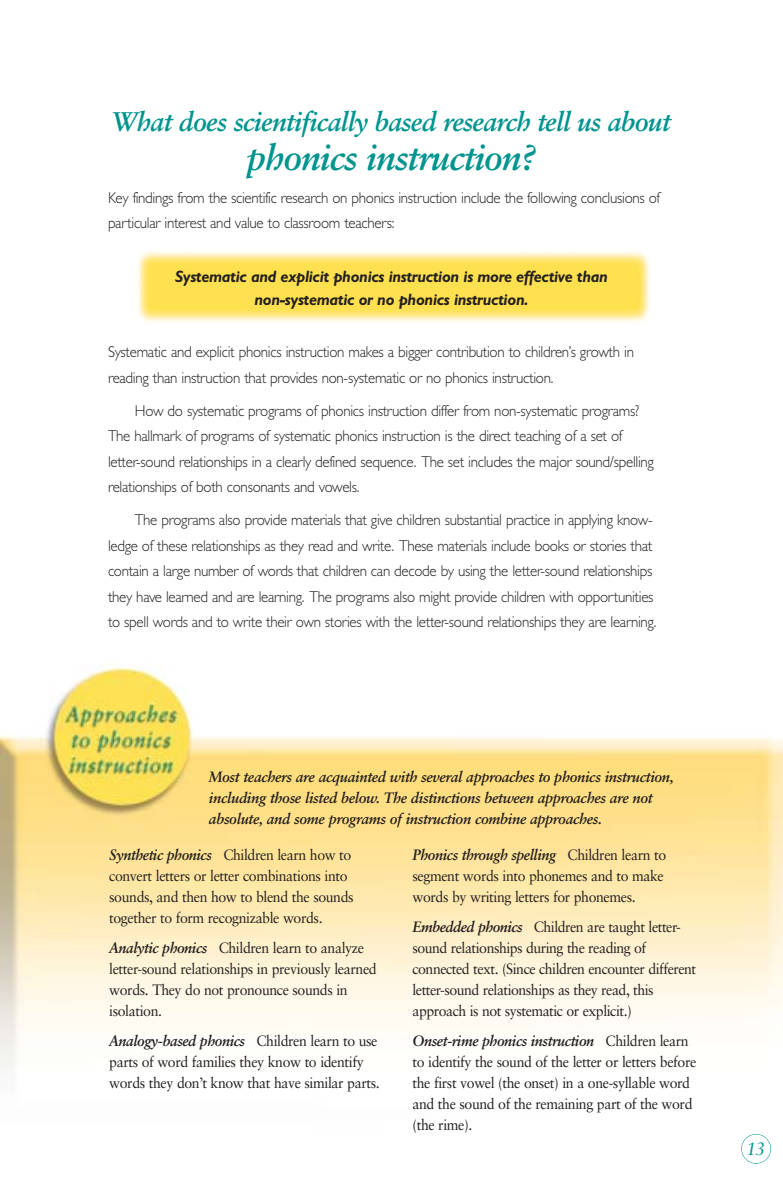
<style>
.page{position:relative;width:783px;height:1188px;background:#fff}
.page>*{position:absolute;margin:0;border:0;box-sizing:border-box;transform-origin:0 0}
.t1{font:italic 700 36px "Sabon";letter-spacing:-.03em;color:#00948f;scale:.96 1}
.t2{font:italic 700 27px "Sabon";letter-spacing:-.03em;color:#00948f;scale:.96 1}
.t3{font:italic 18px "Sabon";color:#00948f}
.t4{font:italic 700 16.5px/22.5px "Gill Sans";letter-spacing:-.02em;color:#231f1f;text-align:center;scale:.96 1}
.t5{font:300 15.75px/25.5px "Gill Sans";letter-spacing:-.02em;color:#231f1f;scale:.95 1}
.t6{font:15px/21px "Sabon";letter-spacing:-.03em;color:#231f1f;scale:.94 1}
.t7{font:italic 700 15px/21px "Sabon";letter-spacing:-.02em;color:#231f1f;scale:.96 1}
.t8{font:italic 700 15px "Sabon";letter-spacing:-.02em;color:#231f1f;scale:.94 1}
</style>
<div class="page">
<img style="left:137px;top:251px;width:513px;height:71px">
<img style="left:0;top:663px;width:783px;height:499px">
<div style="left:741px;top:1134px;width:30px;height:30px;background:#fff;border-radius:50%"></div>
<div style="left:741px;top:1134px;width:30px;height:30px;border:1px solid #00948f;border-radius:50%"></div>
<h3 class="t2" style="left:112px;top:110px;width:583px">What does scientifically based research tell us about</h3>
<h3 class="t1" style="left:247px;top:142px;width:303px">phonics instruction?</h3>
<p class="t5" style="left:108px;top:187px;width:583px">Key findings from the scientific research on phonics instruction include the following conclusions of particular interest and value to classroom teachers:</p>
<h4 class="t4" style="left:175px;top:267px;width:452px">Systematic and explicit phonics instruction is more effective than non-systematic or no phonics instruction.</h4>
<p class="t5" style="left:108px;top:341px;width:555px">Systematic and explicit phonics instruction makes a bigger contribution to children’s growth in reading than instruction that provides non-systematic or no phonics instruction.</p>
<p class="t5" style="left:108px;top:400px;width:576px;text-indent:27px">How do systematic programs of phonics instruction differ from non-systematic programs?<br>The hallmark of programs of systematic phonics instruction is the direct teaching of a set of letter-sound relationships in a clearly defined sequence. The set includes the major sound/spelling relationships of both consonants and vowels.</p>
<p class="t5" style="left:108px;top:509px;width:579px;text-indent:27px">The programs also provide materials that give children substantial practice in applying know&shy;ledge of these relationships as they read and write. These materials include books or stories that contain a large number of words that children can decode by using the letter-sound relationships they have learned and are learning. The programs also might provide children with opportunities to spell words and to write their own stories with the letter-sound relationships they are learning.</p>
<p class="t7" style="left:209px;top:768px;width:486px">Most teachers are acquainted with several approaches to phonics instruction, including those listed below. The distinctions between approaches are not absolute, and some programs of instruction combine approaches.</p>
<p class="t6" style="left:109px;top:845px;width:262px;text-indent:114px">Children learn how to convert letters or letter combinations into sounds, and then how to blend the sounds together to form recognizable words.</p>
<h6 class="t8" style="left:109px;top:941px;width:106px">Analytic phonics</h6>
<h6 class="t8" style="left:109px;top:848px;width:111px">Synthetic phonics</h6>
<p class="t6" style="left:109px;top:938px;width:286px;text-indent:110px">Children learn to analyze letter-sound relationships in previously learned words. They do not pronounce sounds in isolation.</p>
<h6 class="t8" style="left:109px;top:1034px;width:146px">Analogy-based phonics</h6>
<p class="t6" style="left:109px;top:1031px;width:289px;text-indent:147px">Children learn to use parts of word families they know to identify words they don’t know that have similar parts.</p>
<h6 class="t8" style="left:413px;top:848px;width:154px">Phonics through spelling</h6>
<p class="t6" style="left:413px;top:845px;width:271px;text-indent:155px">Children learn to segment words into phonemes and to make words by writing letters for phonemes.</p>
<h6 class="t8" style="left:413px;top:920px;width:119px">Embedded phonics</h6>
<p class="t6" style="left:413px;top:917px;width:303px;text-indent:121px">Children are taught letter&shy;sound relationships during the reading of connected text. (Since children encounter different letter-sound relationships as they read, this approach is not systematic or explicit.)</p>
<h6 class="t8" style="left:413px;top:1034px;width:195px">Onset-rime phonics instruction</h6>
<p class="t6" style="left:413px;top:1031px;width:304px;text-indent:193px">Children learn to identify the sound of the letter or letters before the first vowel (the onset) in a one-syllable word and the sound of the remaining part of the word (the rime).</p>
<p class="t3" style="left:746px;top:1141px;width:21px">13</p>
</div>
